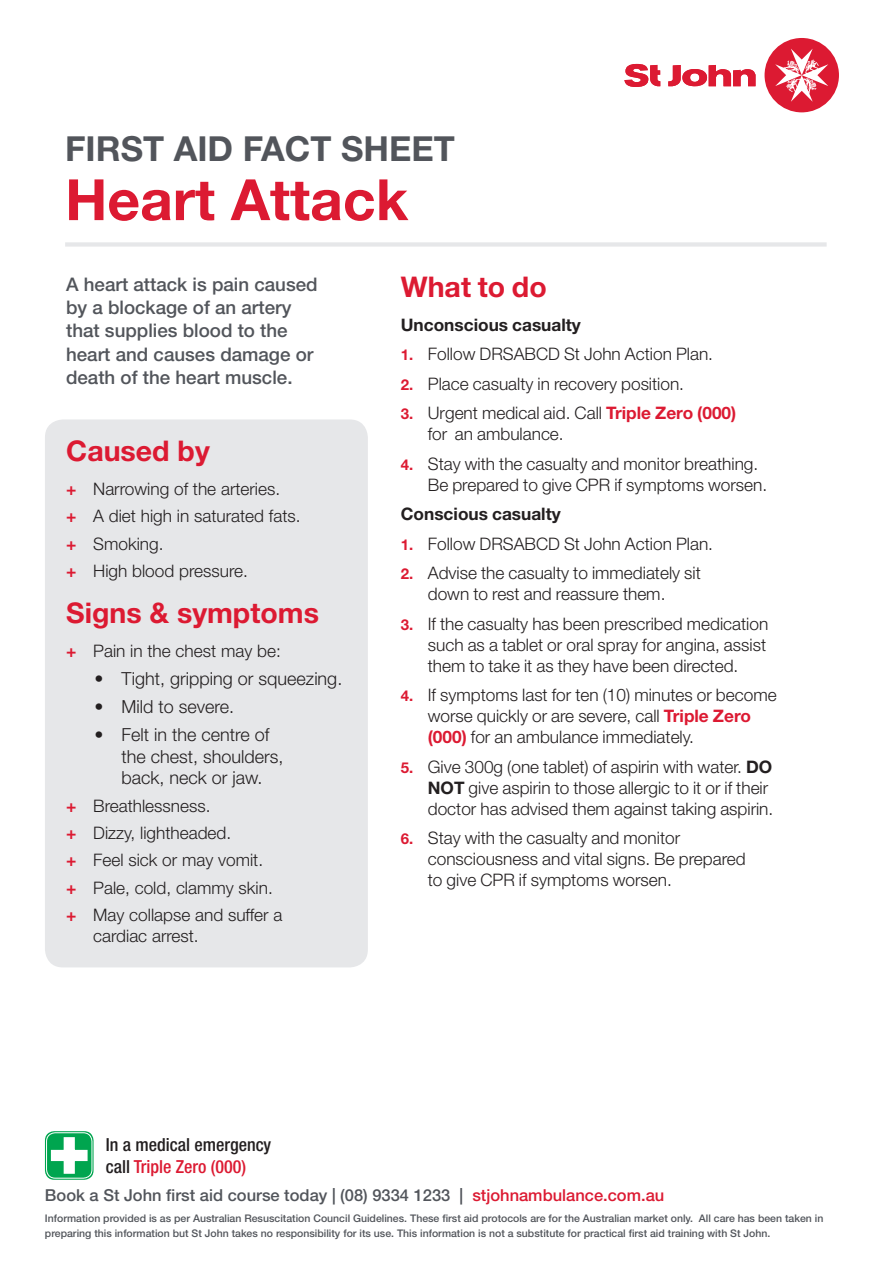
<style>
.page{position:relative;width:893px;height:1263px;background:#fff}
.page>*{position:absolute;margin:0;border:0;box-sizing:border-box;transform-origin:0 0}
.t1{font:700 57px "Helvetica Neue LT Std";color:#dc1a32}
.t2{font:700 34.5px "Helvetica Neue LT Std";color:#52555b}
.Sub_Heading_blue{font:700 28.5px "Helvetica Neue LT Std";color:#dc1a32}
.intro_meduim_text{font:500 18.75px/23.2px "Helvetica Neue LT Std";color:#52555b}
.t3{font:300 18px/21.6px "Helvetica Neue LT Std";color:#231f20}
.t4{font:500 condensed 18px/21.6px "Helvetica Neue LT Std";color:#231f20}
.t5{font:300 17.25px/21px "Helvetica Neue LT Std";color:#231f20}
.numbers_level_1{font:700 17.25px "Helvetica Neue LT Std";color:#231f20}
.t6{font:500 16.5px "Helvetica Neue LT Std";color:#52555b}
.t7{font:500 10.5px/15.6px "Helvetica Neue LT Std";color:#52555b}
.s1{font-weight:700;color:#dc1a32}
.s2{font-weight:700;font-size:15px;color:#dc1a32}
.s3{font-weight:700}
.s4{color:#dc1a32}
</style>
<div class="page">
<svg style="left:45px;top:1131px;width:49px;height:49px"></svg>
<div style="left:64px;top:1137px;width:11px;height:37px;background:#fff"></div>
<div style="left:51px;top:1150px;width:37px;height:11px;background:#fff"></div>
<div style="left:46px;top:1132px;width:46px;height:46px;border:1px solid #fff;border-radius:9px"></div>
<div style="left:45px;top:419px;width:323px;height:548px;background:#e6e7e9;border-radius:18px"></div>
<svg style="left:624px;top:64px;width:36px;height:23px"></svg>
<svg style="left:668px;top:65px;width:87px;height:21px"></svg>
<div style="left:764px;top:38px;width:75px;height:74px;background:#dc1a32;border-radius:50%"></div>
<svg style="left:775px;top:49px;width:53px;height:53px"></svg>
<div style="left:65px;top:242px;width:762px;height:5px;background:#e6e7e9"></div>
<p class="t2" style="left:65px;top:127px;width:391px">FIRST AID FACT SHEET</p>
<p class="t1" style="left:65px;top:165px;width:345px">Heart Attack</p>
<p class="intro_meduim_text" style="left:66px;top:272px;width:253px">A heart attack is pain caused by a blockage of an artery that supplies blood to the heart and causes damage or death of the heart muscle.</p>
<p class="Sub_Heading_blue" style="left:66px;top:434px;width:145px">Caused by</p>
<p class="t5" style="left:66px;top:478px;width:215px"><span class="s1">+</span> Narrowing of the arteries.</p>
<p class="t5" style="left:66px;top:505px;width:236px"><span class="s1">+</span> A diet high in saturated fats.</p>
<p class="t5" style="left:66px;top:533px;width:99px"><span class="s1">+</span> Smoking.</p>
<p class="t5" style="left:66px;top:560px;width:183px"><span class="s1">+</span> High blood pressure.</p>
<p class="Sub_Heading_blue" style="left:66px;top:595px;width:254px">Signs &amp; symptoms</p>
<p class="t5" style="left:66px;top:640px;width:216px"><span class="s1">+</span> Pain in the chest may be:</p>
<p class="t3" style="left:94px;top:667px;width:249px">• Tight, gripping or squeezing.</p>
<p class="t3" style="left:94px;top:695px;width:141px">• Mild to severe.</p>
<p class="t3" style="left:121px;top:723px;width:164px;text-indent:-27px">• Felt in the centre of the chest, shoulders, back, neck or jaw.</p>
<p class="t5" style="left:66px;top:794px;width:146px"><span class="s1">+</span> Breathlessness.</p>
<p class="t5" style="left:66px;top:822px;width:167px"><span class="s1">+</span> Dizzy, lightheaded.</p>
<p class="t5" style="left:66px;top:849px;width:198px"><span class="s1">+</span> Feel sick or may vomit.</p>
<p class="t5" style="left:66px;top:877px;width:208px"><span class="s1">+</span> Pale, cold, clammy skin.</p>
<p class="t5" style="left:93px;top:904px;width:191px;text-indent:-27px"><span class="s1">+</span> May collapse and suffer a cardiac arrest.</p>
<p class="Sub_Heading_blue" style="left:401px;top:269px;width:147px">What to do</p>
<p class="numbers_level_1" style="left:401px;top:314px;width:182px">Unconscious casualty</p>
<p class="t5" style="left:401px;top:343px;width:314px"><span class="s2">1.</span> Follow DRSABCD St John Action Plan.</p>
<p class="t5" style="left:401px;top:372px;width:285px"><span class="s2">2.</span> Place casualty in recovery position.</p>
<p class="t5" style="left:428px;top:402px;width:310px;text-indent:-27px"><span class="s2">3.</span> Urgent medical aid. Call <span class="s1">Triple Zero (000) </span>for an ambulance.</p>
<p class="t5" style="left:428px;top:453px;width:341px;text-indent:-27px"><span class="s2">4.</span> Stay with the casualty and monitor breathing.<br>Be prepared to give CPR if symptoms worsen.</p>
<p class="numbers_level_1" style="left:401px;top:503px;width:161px">Conscious casualty</p>
<p class="t5" style="left:401px;top:533px;width:314px"><span class="s2">1.</span> Follow DRSABCD St John Action Plan.</p>
<p class="t5" style="left:401px;top:562px;width:302px;text-align:center"><span class="s2">2.</span> Advise the casualty to immediately sit down to rest and reassure them.</p>
<p class="t5" style="left:428px;top:613px;width:342px;text-indent:-27px"><span class="s2">3.</span> If the casualty has been prescribed medication such as a tablet or oral spray for angina, assist them to take it as they have been directed.</p>
<p class="t5" style="left:428px;top:684px;width:350px;text-indent:-27px"><span class="s2">4.</span> If symptoms last for ten (10) minutes or become worse quickly or are severe, call <span class="s1">Triple Zero (000)</span> for an ambulance immediately.</p>
<p class="t5" style="left:428px;top:756px;width:347px;text-indent:-27px"><span class="s2">5.</span> Give 300g (one tablet) of aspirin with water. <span class="s3">DO<br>NOT</span> give aspirin to those allergic to it or if their doctor has advised them against taking aspirin.</p>
<p class="t5" style="left:428px;top:827px;width:319px;text-indent:-27px"><span class="s2">6.</span> Stay with the casualty and monitor consciousness and vital signs. Be prepared to give CPR if symptoms worsen.</p>
<p class="t4" style="left:106px;top:1134px;width:167px">In a medical emergency call <span class="s4">Triple Zero (000)</span></p>
<p class="t6" style="left:45px;top:1185px;width:621px">Book a St John first aid course today | (08) 9334 1233 | <span class="s4">stjohnambulance.com.au</span></p>
<p class="t7" style="left:45px;top:1210px;width:780px">Information provided is as per Australian Resuscitation Council Guidelines. These first aid protocols are for the Australian market only. All care has been taken in preparing this information but St John takes no responsibility for its use. This information is not a substitute for practical first aid training with St John.</p>
</div>
